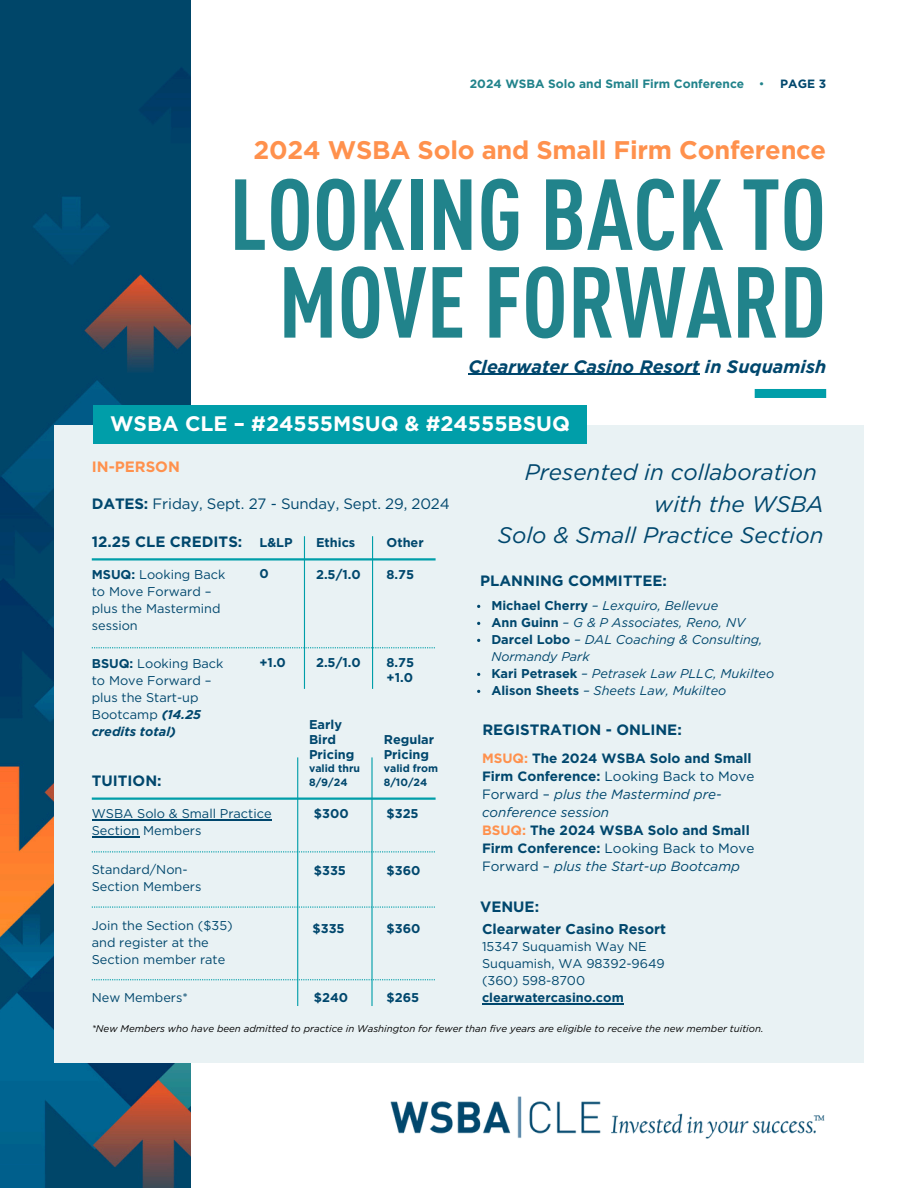
<style>
.page{position:relative;width:918px;height:1188px;background:#fff}
.page>*{position:absolute;margin:0;border:0;box-sizing:border-box;transform-origin:0 0}
.t1{font:700 condensed 99px/87.8px "DINOT";color:#21838b;text-align:center}
.t2{font:700 25.5px "Gotham";letter-spacing:-.01em;color:#ff914d}
.t3{font:italic 22.5px/31.5px "Gotham";color:#00476d;text-align:right}
.t4{font:700 21px "Gotham";color:#fff}
.t5{font:italic 700 18px "Gotham";color:#00476d}
.t6{font:700 15px "Gotham";color:#00476d}
.t7{font:15px "Gotham";letter-spacing:-.01em;color:#00476d}
.t8{font:700 15px "Gotham";color:#ff914d}
.t9{font:700 14.25px "Gotham";color:#00476d}
.t10{font:700 13.5px/18px "Gotham";color:#00476d}
.t11{font:12.75px/17px "Gotham";color:#00476d}
.t12{font:italic 12.75px/17px "Gotham";color:#00476d}
.t13{font:700 12.75px/14.9px "Gotham";color:#00476d}
.t14{font:700 12px "Gotham";color:#21838b}
.t15{font:700 12px "Gotham";color:#00476d}
.t16{font:700 10.5px "Gotham";color:#00476d}
.t17{font:italic 9.75px "Gotham";color:#000}
.s1{font-weight:400}
.s2{font-weight:700}
.s3{font-weight:700;font-style:italic}
.s4{font-weight:700;font-style:normal}
.s5{color:#ff914d}
.s6{font-weight:400;font-style:italic}
</style>
<div class="page">
<img style="left:0;top:0;width:190px;height:1188px">
<div style="left:54px;top:425px;width:810px;height:638px;background:#e9f2f4"></div>
<hr style="left:92px;top:558px;width:344px;height:3px;background:#009ea9">
<svg style="left:92px;top:647px;width:343px;height:1px"></svg>
<hr style="left:304px;top:536px;width:1px;height:153px;background:#009ea9">
<hr style="left:372px;top:536px;width:1px;height:153px;background:#009ea9">
<hr style="left:297px;top:757px;width:1px;height:249px;background:#009ea9">
<hr style="left:371px;top:757px;width:2px;height:249px;background:#009ea9">
<svg style="left:92px;top:907px;width:343px;height:1px"></svg>
<hr style="left:92px;top:798px;width:344px;height:2px;background:#009ea9">
<svg style="left:92px;top:851px;width:343px;height:1px"></svg>
<svg style="left:92px;top:979px;width:343px;height:1px"></svg>
<div style="left:93px;top:405px;width:494px;height:39px;background:#009ea9"></div>
<hr style="left:92px;top:819px;width:180px;height:1px;background:#00476d">
<hr style="left:92px;top:836px;width:47px;height:1px;background:#00476d">
<hr style="left:482px;top:1003px;width:142px;height:1px;background:#00476d">
<img style="left:390px;top:1096px;width:435px;height:43px">
<div style="left:755px;top:389px;width:71px;height:9px;background:#009ea9"></div>
<hr style="left:469px;top:374px;width:165px;height:1px;background:#00476d">
<hr style="left:634px;top:374px;width:66px;height:1px;background:#00476d">
<p class="t14" style="left:470px;top:78px;width:296px">2024 WSBA Solo and Small Firm Conference <span class="s1">•</span></p>
<p class="t15" style="left:780px;top:78px;width:47px">PAGE 3</p>
<p class="t2" style="left:254px;top:138px;width:574px">2024 WSBA Solo and Small Firm Conference</p>
<p class="t1" style="left:229px;top:166px;width:598px">LOOKING BACK TO<br>MOVE FORWARD</p>
<p class="t5" style="left:469px;top:358px;width:359px">Clearwater Casino Resort in Suquamish</p>
<p class="t4" style="left:110px;top:414px;width:461px">WSBA CLE – #24555MSUQ &amp; #24555BSUQ</p>
<h1 class="t8" style="left:92px;top:460px;width:90px">IN-PERSON</h1>
<h2 class="t7" style="left:92px;top:497px;width:360px"><span class="s2">DATES:</span> Friday, Sept. 27 - Sunday, Sept. 29, 2024</h2>
<p class="t6" style="left:92px;top:535px;width:152px">12.25 CLE CREDITS:</p>
<h5 class="t13" style="left:259px;top:535px;width:35px">L&amp;LP</h5>
<h3 class="t13" style="left:316px;top:535px;width:41px">Ethics</h3>
<h6 class="t13" style="left:387px;top:535px;width:39px">Other</h6>
<p class="t13" style="left:259px;top:566px;width:11px">0</p>
<p class="t13" style="left:316px;top:568px;width:46px">2.5/1.0</p>
<p class="t13" style="left:387px;top:568px;width:29px">8.75</p>
<p class="t11" style="left:92px;top:567px;width:135px"><span class="s2">MSUQ:</span> Looking Back to Move Forward – plus the Mastermind session</p>
<h6 class="t11" style="left:92px;top:656px;width:133px"><span class="s2">BSUQ:</span> Looking Back to Move Forward – plus the Start-up<br>Bootcamp <span class="s3">(14.25 credits total)</span></h6>
<p class="t13" style="left:259px;top:656px;width:28px">+1.0</p>
<p class="t13" style="left:316px;top:656px;width:46px">2.5/1.0</p>
<h6 class="t13" style="left:387px;top:656px;width:29px">8.75</h6>
<p class="t13" style="left:387px;top:671px;width:28px">+1.0</p>
<p class="t13" style="left:309px;top:718px;width:34px">Early<br>Bird</p>
<p class="t13" style="left:309px;top:748px;width:47px">Pricing</p>
<p class="t16" style="left:309px;top:764px;width:52px">valid thru</p>
<p class="t16" style="left:309px;top:778px;width:40px">8/9/24</p>
<p class="t13" style="left:384px;top:733px;width:52px">Regular</p>
<p class="t13" style="left:384px;top:748px;width:47px">Pricing</p>
<p class="t16" style="left:384px;top:764px;width:56px">valid from</p>
<p class="t16" style="left:384px;top:778px;width:45px">8/10/24</p>
<p class="t13" style="left:387px;top:807px;width:34px">$325</p>
<p class="t6" style="left:92px;top:774px;width:71px">TUITION:</p>
<p class="t13" style="left:314px;top:807px;width:36px">$300</p>
<p class="t11" style="left:92px;top:806px;width:181px">WSBA Solo &amp; Small Practice<br>Section Members</p>
<p class="t11" style="left:92px;top:862px;width:111px">Standard/Non-<br>Section Members</p>
<p class="t13" style="left:314px;top:864px;width:34px">$335</p>
<h6 class="t13" style="left:387px;top:864px;width:35px">$360</h6>
<p class="t3" style="left:498px;top:458px;width:327px">Presented in collaboration with the WSBA<br>Solo &amp; Small Practice Section</p>
<p class="t6" style="left:480px;top:574px;width:188px">PLANNING COMMITTEE:</p>
<p class="t12" style="left:491px;top:598px;width:228px"><span class="s4">Michael Cherry</span> – Lexquiro, Bellevue</p>
<p class="t12" style="left:491px;top:615px;width:255px"><span class="s4">Ann Guinn</span> – G &amp; P Associates, Reno, NV</p>
<p class="t12" style="left:491px;top:632px;width:273px"><span class="s4">Darcel Lobo</span> – DAL Coaching &amp; Consulting,<br>Normandy Park</p>
<p class="t12" style="left:491px;top:666px;width:284px"><span class="s4">Kari Petrasek</span> – Petrasek Law PLLC, Mukilteo</p>
<p class="t12" style="left:491px;top:683px;width:237px"><span class="s4">Alison Sheets</span> – Sheets Law, Mukilteo</p>
<p class="t6" style="left:482px;top:723px;width:201px">REGISTRATION - ONLINE:</p>
<p class="t10" style="left:482px;top:750px;width:274px"><span class="s5">MSUQ:</span> The 2024 WSBA Solo and Small<br>Firm Conference: <span class="s1">Looking Back to Move<br>Forward –</span> <span class="s6">plus the Mastermind pre&shy;conference session</span></p>
<h6 class="t10" style="left:482px;top:822px;width:274px"><span class="s5">BSUQ:</span> The 2024 WSBA Solo and Small<br>Firm Conference: <span class="s1">Looking Back to Move<br>Forward –</span> <span class="s6">plus the Start-up Bootcamp</span></h6>
<p class="t6" style="left:480px;top:900px;width:60px">VENUE:</p>
<h4 class="t9" style="left:482px;top:923px;width:186px">Clearwater Casino Resort</h4>
<h6 class="t11" style="left:482px;top:939px;width:166px">15347 Suquamish Way NE</h6>
<p class="t11" style="left:482px;top:956px;width:184px">Suquamish, WA 98392-9649</p>
<p class="t11" style="left:482px;top:973px;width:105px">(360) 598-8700</p>
<p class="t13" style="left:482px;top:991px;width:143px">clearwatercasino.com</p>
<p class="t11" style="left:92px;top:918px;width:142px">Join the Section ($35) and register at the<br>Section member rate</p>
<p class="t11" style="left:92px;top:990px;width:98px">New Members*</p>
<p class="t17" style="left:92px;top:1024px;width:673px">*New Members who have been admitted to practice in Washington for fewer than five years are eligible to receive the new member tuition.</p>
<p class="t13" style="left:313px;top:921px;width:34px">$335</p>
<p class="t13" style="left:387px;top:921px;width:35px">$360</p>
<p class="t13" style="left:314px;top:991px;width:36px">$240</p>
<p class="t13" style="left:387px;top:991px;width:34px">$265</p>
</div>
